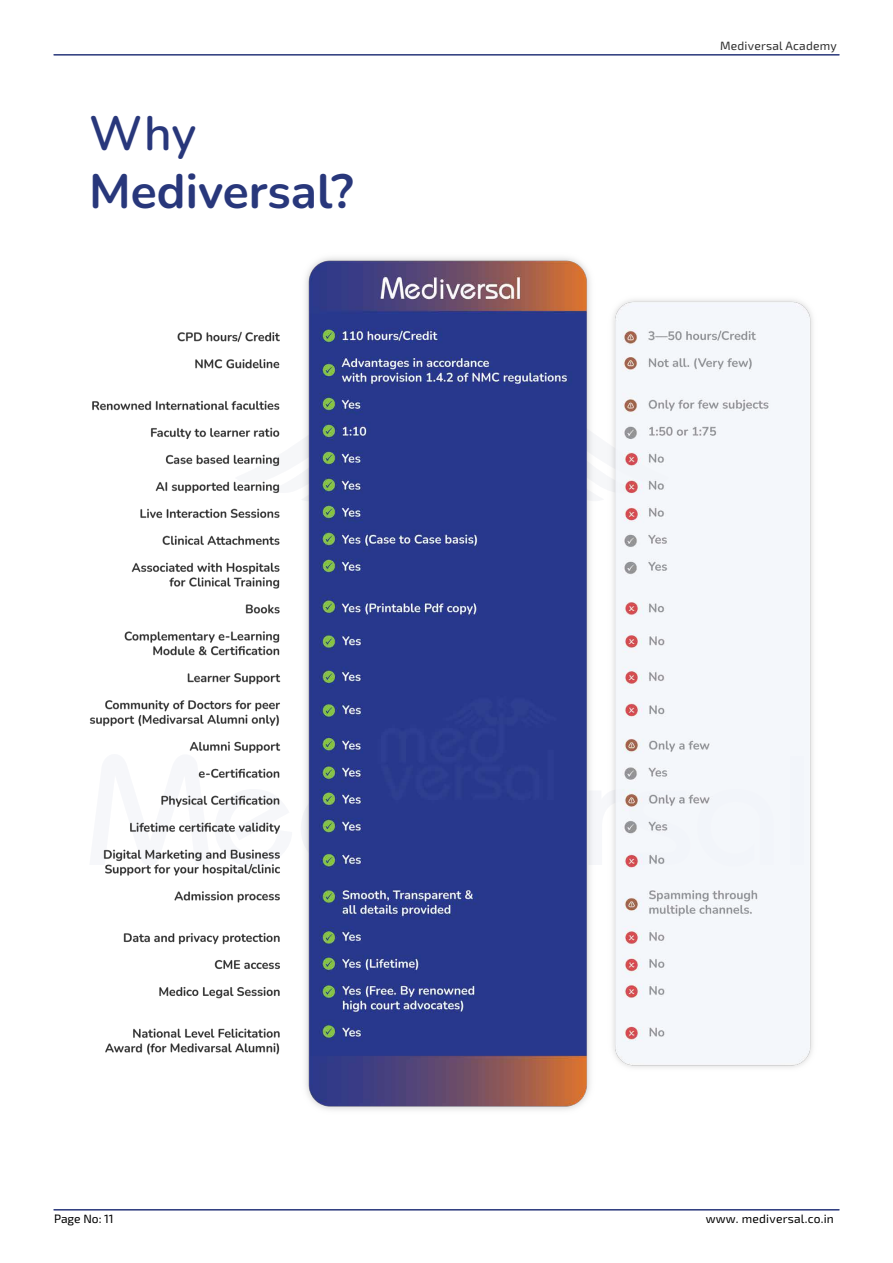
<style>
.page{position:relative;width:893px;height:1263px;background:#fff}
.page>*{position:absolute;margin:0;border:0;box-sizing:border-box;transform-origin:0 0}
.t1{font:700 48px "Nunito";color:#28377b}
.t2{font:600 48px "Nunito";color:#28377b}
.t3{font:12px "Exo 2";letter-spacing:.02em;color:#000}
.t4{font:12px "Exo 2";letter-spacing:.02em;color:#2e2e2e}
</style>
<div class="page">
<hr style="left:54px;top:1209px;width:785px;height:1px;background:#28377b">
<hr style="left:54px;top:54px;width:785px;height:2px;background:#28377b">
<img style="left:89px;top:257px;width:724px;height:853px">
<h1 class="t2" style="left:89px;top:100px;width:109px">Why</h1>
<h1 class="t1" style="left:89px;top:158px;width:266px">Mediversal?</h1>
<p class="t4" style="left:720px;top:38px;width:118px">Mediversal Academy</p>
<p class="t3" style="left:54px;top:1210px;width:61px">Page No: 11</p>
<p class="t3" style="left:706px;top:1210px;width:130px">www. mediversal.co.in</p>
</div>
